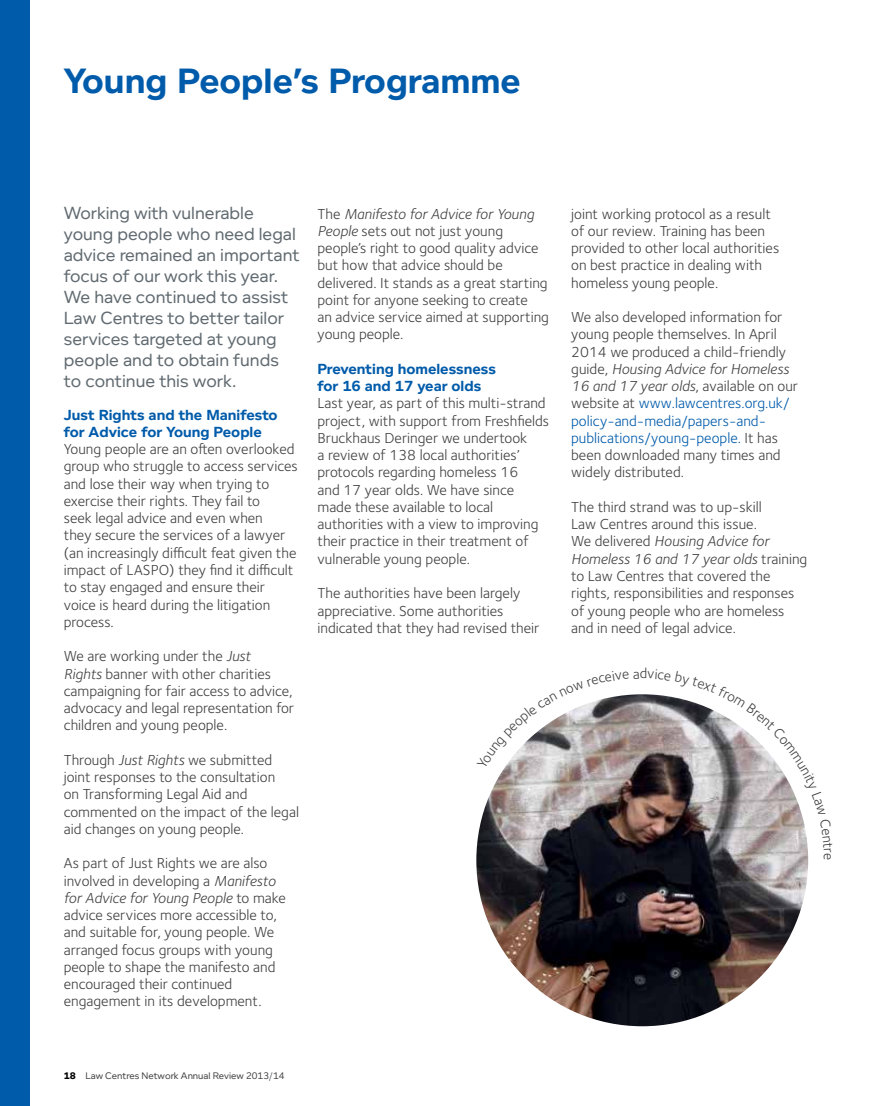
<style>
.page{position:relative;width:893px;height:1106px;background:#fff}
.page>*{position:absolute;margin:0;border:0;box-sizing:border-box;transform-origin:0 0}
.t1{font:700 36px "Foundry Context";color:#005baa}
.t2{font:18px/21px "Foundry Context";color:#606a70}
.t3{font:15px/17.2px "Foundry Sterling";color:#414042}
.t4{font:700 15px/16.5px "Foundry Context";color:#005baa}
.t5{font:14.4px "Foundry Sterling";color:#414042}
.t6{font:9.75px "Foundry Context";color:#414042}
.s1{font-style:italic}
.s2{color:#005baa}
.s3{font-weight:800;color:#000}
.s4{color:#606a70}
</style>
<div class="page">
<div style="left:0;top:0;width:30px;height:1106px;background:#005baa"></div>
<img style="left:476px;top:694px;width:332px;height:332px;border-radius:166px">
<svg style="left:503px;top:694px;width:136px;height:75px"></svg>
<svg style="left:647px;top:694px;width:162px;height:165px"></svg>
<h1 class="t1" style="left:63px;top:59px;width:459px">Young People’s Programme</h1>
<p class="t2" style="left:64px;top:202px;width:237px">Working with vulnerable young people who need legal advice remained an important focus of our work this year.<br>We have continued to assist<br>Law Centres to better tailor services targeted at young people and to obtain funds to continue this work.</p>
<p class="t4" style="left:64px;top:407px;width:215px">Just Rights and the Manifesto for Advice for Young People</p>
<p class="t3" style="left:64px;top:440px;width:235px">Young people are an often overlooked group who struggle to access services and lose their way when trying to exercise their rights. They fail to<br>seek legal advice and even when<br>they secure the services of a lawyer (an increasingly difficult feat given the impact of LASPO) they find it difficult to stay engaged and ensure their voice is heard during the litigation process.</p>
<p class="t3" style="left:64px;top:647px;width:232px">We are working under the <span class="s1">Just<br>Rights</span> banner with other charities campaigning for fair access to advice, advocacy and legal representation for children and young people.</p>
<p class="t3" style="left:64px;top:751px;width:237px">Through <span class="s1">Just Rights</span> we submitted joint responses to the consultation<br>on Transforming Legal Aid and commented on the impact of the legal aid changes on young people.</p>
<p class="t3" style="left:64px;top:854px;width:224px">As part of Just Rights we are also involved in developing a <span class="s1">Manifesto for Advice for Young People</span> to make advice services more accessible to, and suitable for, young people. We arranged focus groups with young people to shape the manifesto and encouraged their continued engagement in its development.</p>
<p class="t3" style="left:317px;top:205px;width:233px">The <span class="s1">Manifesto for Advice for Young<br>People</span> sets out not just young people’s right to good quality advice but how that advice should be delivered. It stands as a great starting point for anyone seeking to create<br>an advice service aimed at supporting young people.</p>
<p class="t4" style="left:317px;top:360px;width:180px;line-height:17.2px">Preventing homelessness for 16 and 17 year olds</p>
<p class="t3" style="left:317px;top:395px;width:233px">Last year, as part of this multi-strand project, with support from Freshfields Bruckhaus Deringer we undertook<br>a review of 138 local authorities’ protocols regarding homeless 16<br>and 17 year olds. We have since made these available to local authorities with a view to improving their practice in their treatment of vulnerable young people.</p>
<p class="t3" style="left:317px;top:584px;width:223px">The authorities have been largely appreciative. Some authorities indicated that they had revised their</p>
<p class="t3" style="left:571px;top:205px;width:210px">joint working protocol as a result of our review. Training has been provided to other local authorities on best practice in dealing with homeless young people.</p>
<p class="t3" style="left:571px;top:308px;width:228px">We also developed information for young people themselves. In April 2014 we produced a child-friendly guide, <span class="s1">Housing Advice for Homeless 16 and 17 year olds</span>, available on our website at <span class="s2">www.lawcentres.org.uk/ policy-and-media/papers-and&shy;publications/young-people.</span> It has been downloaded many times and widely distributed.</p>
<p class="t3" style="left:571px;top:498px;width:238px">The third strand was to up-skill<br>Law Centres around this issue.<br>We delivered <span class="s1">Housing Advice for<br>Homeless 16 and 17 year olds</span> training to Law Centres that covered the rights, responsibilities and responses of young people who are homeless and in need of legal advice.</p>
<p class="t5" style="left:640px;top:665px;width:9px">d</p>
<p class="t6" style="left:64px;top:1070px;width:222px"><span class="s3">18</span> Law Centres Network Annual Review 2013<span class="s4">/</span>14</p>
</div>
